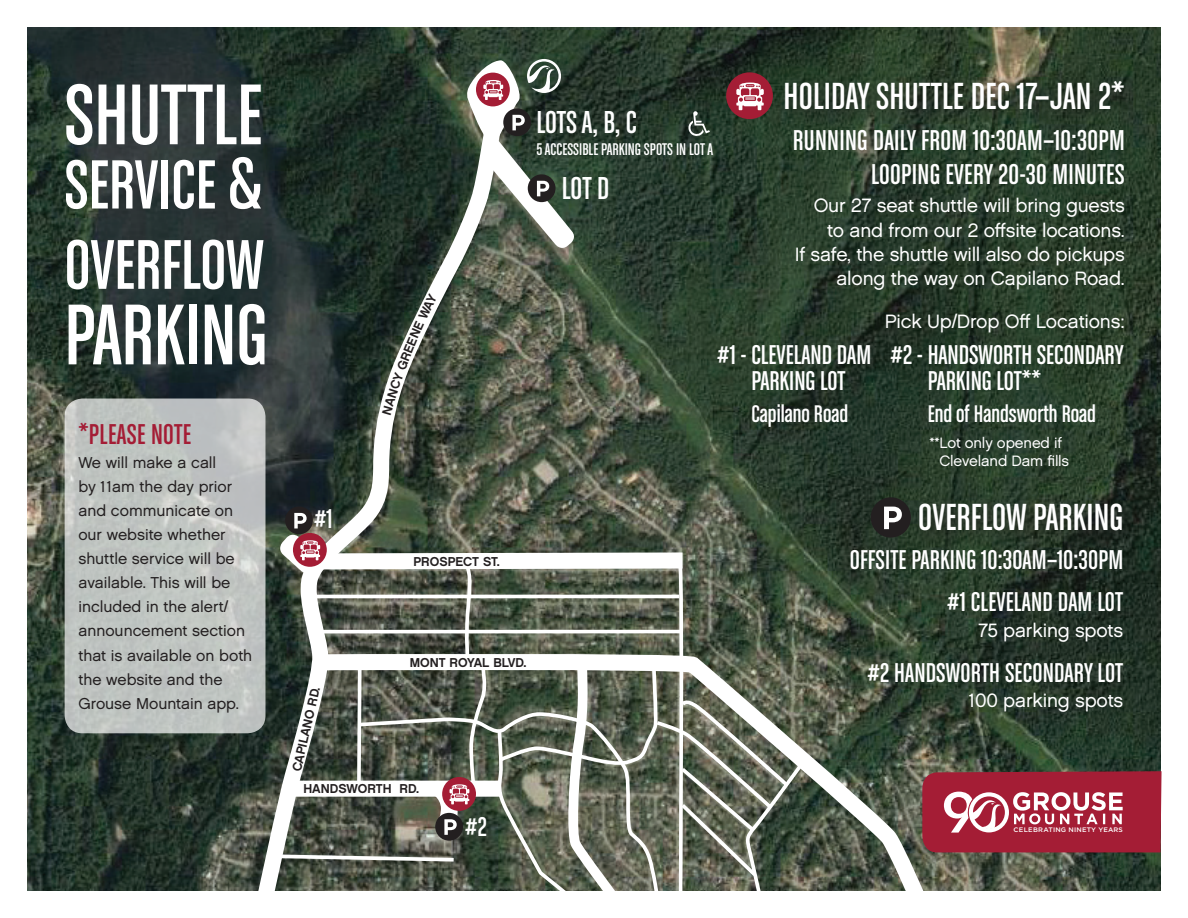
<style>
.page{position:relative;width:1188px;height:918px;background:#fff}
.page>*{position:absolute;margin:0;border:0;box-sizing:border-box;transform-origin:0 0}
.t1{font:91.5px "Chalet Comprime Cologne Eighty";color:#fff}
.t2{font:74.7px "Chalet Comprime Cologne Eighty";color:#fff}
.t3{font:73.95px "Chalet Comprime Cologne Eighty";color:#fff}
.t4{font:40.2px "Chalet Comprime Cologne Eighty";letter-spacing:.005em;color:#fff}
.t5{font:33.75px "Chalet Comprime Cologne Eighty";color:#fff}
.t6{font:30.45px/33.8px "Chalet Comprime Cologne Eighty";letter-spacing:.01em;color:#fff;text-align:right}
.t7{font:30.45px "Chalet Comprime Cologne Eighty";letter-spacing:.01em;color:#a41d35}
.t8{font:28.95px/25.7px "Chalet Comprime Cologne Eighty";letter-spacing:.005em;color:#fff;text-align:center}
.t9{font:25.65px "Chalet Comprime Cologne Sixty";color:#fff}
.t10{font:19.35px/24.2px "Chalet London Nineteen Sixty";letter-spacing:-.01em;color:#fff;text-align:right}
.t11{font:18px "Chalet Comprime Cologne Eighty";color:#fff}
.t12{font:15.75px/24.2px "Chalet London Nineteen Sixty";color:#231f20}
.t13{font:15px/18px "Chalet London Nineteen Sixty";letter-spacing:-.01em;color:#fff}
.t14{font:12.9px "Chalet New York Nineteen Eighty";color:#231f20}
.t15{font:500 6.45px "Gotham";letter-spacing:.02em;color:#fff;scale:1.04 1}
</style>
<div class="page">
<img style="left:27px;top:27px;width:1134px;height:864px">
<div style="left:65px;top:399px;width:201px;height:334px;background:#bfc4c1;border-radius:18px"></div>
<svg style="left:248px;top:109px;width:261px;height:782px;background:#424c45"></svg>
<svg style="left:307px;top:646px;width:630px;height:245px;background:#5d6659"></svg>
<div style="left:290px;top:781px;width:210px;height:16px;background:#fff"></div>
<hr style="left:312px;top:595px;width:367px;height:3px;background:#fff">
<hr style="left:312px;top:630px;width:369px;height:3px;background:#fff">
<svg style="left:462px;top:577px;width:225px;height:133px;background:#6a7162"></svg>
<svg style="left:269px;top:852px;width:87px;height:11px"></svg>
<svg style="left:355px;top:659px;width:8px;height:122px"></svg>
<svg style="left:356px;top:710px;width:139px;height:181px;background:#64695e"></svg>
<svg style="left:495px;top:655px;width:312px;height:236px"></svg>
<svg style="left:922px;top:771px;width:240px;height:81px;background:#ae3d51"></svg>
<div style="left:285px;top:507px;width:28px;height:27px;background:#231f20;border-radius:50%"></div>
<div style="left:435px;top:813px;width:28px;height:28px;background:#231f20;border-radius:50%"></div>
<div style="left:775px;top:72px;width:367px;height:57px;background:#231f20;opacity:.75"></div>
<div style="left:909px;top:494px;width:233px;height:56px;background:#231f20;opacity:.75"></div>
<svg style="left:277px;top:513px;width:422px;height:64px"></svg>
<div style="left:726px;top:72px;width:47px;height:47px;background:#a41d35;border-radius:50%"></div>
<svg style="left:736px;top:83px;width:28px;height:27px"></svg>
<div style="left:871px;top:497px;width:40px;height:41px;background:#231f20;border-radius:50%"></div>
<svg style="left:884px;top:507px;width:18px;height:22px"></svg>
<svg style="left:430px;top:661px;width:57px;height:174px"></svg>
<svg style="left:687px;top:111px;width:23px;height:26px"></svg>
<svg style="left:466px;top:59px;width:111px;height:192px"></svg>
<svg style="left:382px;top:293px;width:55px;height:122px"></svg>
<h1 class="t1" style="left:64px;top:64px;width:199px">SHUTTLE</h1>
<h3 class="t3" style="left:64px;top:144px;width:200px">SERVICE &amp;</h3>
<h2 class="t2" style="left:64px;top:224px;width:201px">OVERFLOW</h2>
<h1 class="t1" style="left:64px;top:284px;width:204px">PARKING</h1>
<h3 class="t7" style="left:78px;top:417px;width:114px">*PLEASE NOTE</h3>
<p class="t12" style="left:78px;top:450px;width:175px">We will make a call<br>by 11am the day prior and communicate on our website whether shuttle service will be available. This will be included in the alert/ announcement section that is available on both the website and the<br>Grouse Mountain app.</p>
<h3 class="t5" style="left:536px;top:103px;width:102px">LOTS A, B, C</h3>
<p class="t11" style="left:536px;top:139px;width:178px">5 ACCESSIBLE PARKING SPOTS IN LOT A</p>
<h3 class="t5" style="left:562px;top:169px;width:49px">LOT D</h3>
<h3 class="t4" style="left:784px;top:74px;width:343px">HOLIDAY SHUTTLE DEC 17–JAN 2*</h3>
<h3 class="t6" style="left:793px;top:123px;width:333px">RUNNING DAILY FROM 10:30AM–10:30PM<br>LOOPING EVERY 20-30 MINUTES</h3>
<p class="t10" style="left:795px;top:194px;width:332px">Our 27 seat shuttle will bring guests to and from our 2 offsite locations.<br>If safe, the shuttle will also do pickups along the way on Capilano Road.</p>
<p class="t10" style="left:885px;top:309px;width:241px">Pick Up/Drop Off Locations:</p>
<h3 class="t8" style="left:717px;top:342px;width:155px">#1 - CLEVELAND DAM<br>PARKING LOT</h3>
<h3 class="t9" style="left:751px;top:400px;width:98px">Capilano Road</h3>
<h3 class="t8" style="left:928px;top:342px;width:197px;text-align:left;text-indent:-37px">#2 - HANDSWORTH SECONDARY<br>PARKING LOT**</h3>
<h3 class="t9" style="left:928px;top:400px;width:170px">End of Handsworth Road</h3>
<p class="t13" style="left:940px;top:433px;width:131px;text-indent:-10px">**Lot only opened if<br>Cleveland Dam fills</p>
<h3 class="t8" style="left:314px;top:505px;width:20px">#1</h3>
<p class="t14" style="left:288px;top:769px;width:88px;rotate:-77deg">CAPILANO RD.</p>
<p class="t14" style="left:413px;top:553px;width:88px">PROSPECT ST.</p>
<p class="t14" style="left:410px;top:654px;width:118px">MONT ROYAL BLVD.</p>
<p class="t14" style="left:303px;top:781px;width:117px">HANDSWORTH RD.</p>
<h3 class="t8" style="left:465px;top:814px;width:23px">#2</h3>
<h3 class="t4" style="left:918px;top:495px;width:207px">OVERFLOW PARKING</h3>
<h3 class="t8" style="left:850px;top:546px;width:275px">OFFSITE PARKING 10:30AM–10:30PM</h3>
<h3 class="t8" style="left:947px;top:589px;width:178px">#1 CLEVELAND DAM LOT</h3>
<p class="t10" style="left:978px;top:618px;width:146px">75 parking spots</p>
<h3 class="t8" style="left:867px;top:659px;width:257px">#2 HANDSWORTH SECONDARY LOT</h3>
<p class="t10" style="left:969px;top:688px;width:156px">100 parking spots</p>
<p class="t15" style="left:1014px;top:825px;width:107px">CELEBRATING NINETY YEARS</p>
</div>
